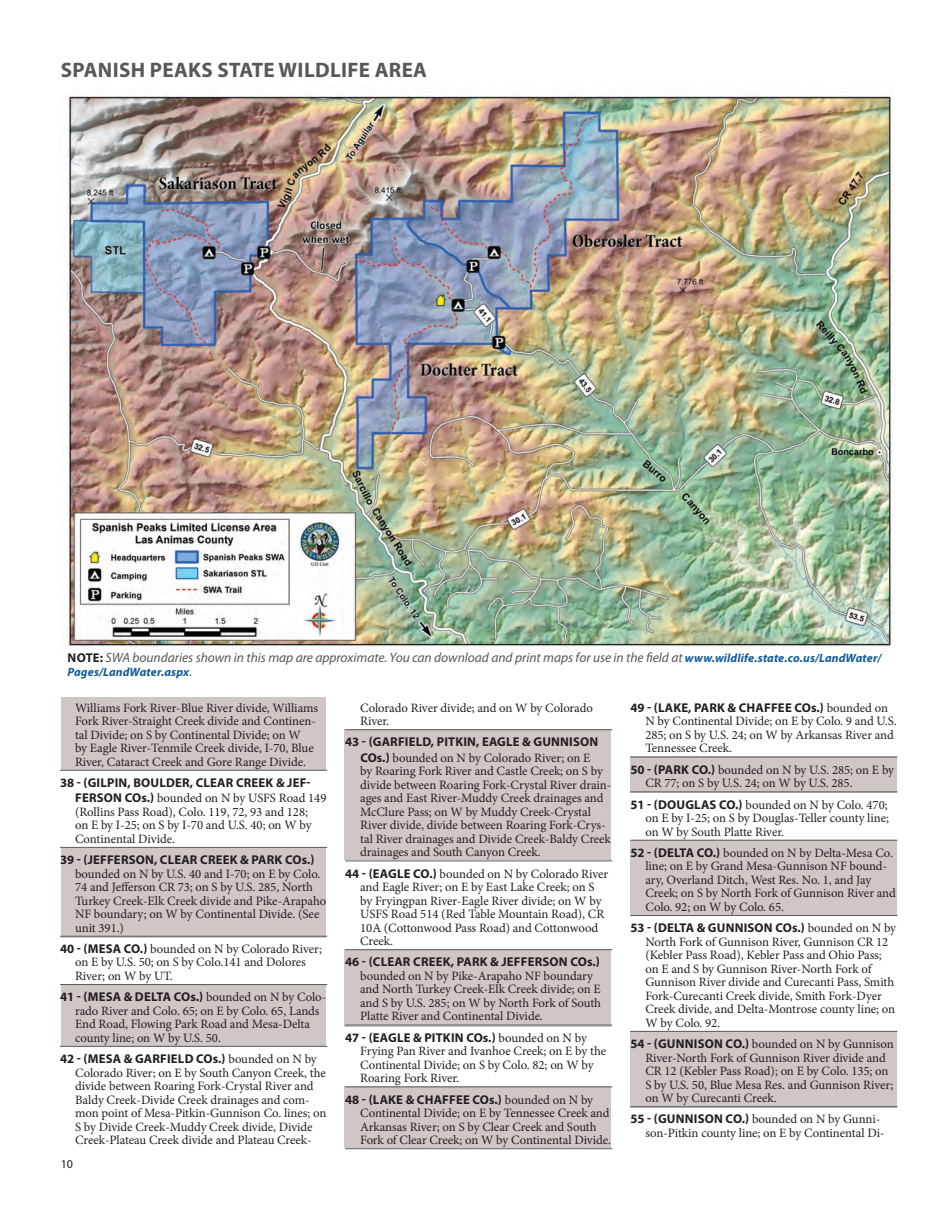
<style>
.page{position:relative;width:932px;height:1229px;background:#fff}
.page>*{position:absolute;margin:0;border:0;box-sizing:border-box;transform-origin:0 0}
.t1{font:700 21px "Myriad Pro";letter-spacing:.015em;color:#57585a}
.t2{font:italic 13.5px "Myriad Pro";letter-spacing:-.005em;color:#57585a}
.t3{font:12.75px/13.5px "Minion Pro";letter-spacing:-.005em;color:#231f20}
.t4{font:700 12.75px "Myriad Pro";letter-spacing:.015em;color:#231f20}
.t5{font:italic 700 12px "Myriad Pro";letter-spacing:.01em;color:#105c98}
.t6{font:12px "Myriad Pro";color:#231f20}
.s1{font-weight:700;font-style:normal;font-size:12.75px;color:#231f20}
.s2{font-weight:700;font-size:12px;color:#105c98}
.s3{font-weight:400;font-size:13.5px;color:#57585a}
.s4{font-family:"Myriad Pro";font-weight:700}
.s5{font-family:"Minion Pro";font-weight:400}
</style>
<div class="page">
<img style="left:67px;top:92px;width:825px;height:560px">
<div style="left:61px;top:698px;width:265px;height:72px;background:#cfc6c6"></div>
<div style="left:62px;top:984px;width:264px;height:62px;background:#cfc6c6"></div>
<div style="left:344px;top:729px;width:266px;height:131px;background:#cfc6c6"></div>
<div style="left:344px;top:948px;width:266px;height:78px;background:#cfc6c6"></div>
<div style="left:630px;top:756px;width:266px;height:37px;background:#cfc6c6"></div>
<div style="left:630px;top:840px;width:266px;height:75px;background:#cfc6c6"></div>
<div style="left:630px;top:1030px;width:266px;height:77px;background:#cfc6c6"></div>
<div style="left:61px;top:848px;width:265px;height:89px;background:#cfc6c6"></div>
<div style="left:344px;top:1086px;width:266px;height:62px;background:#cfc6c6"></div>
<hr style="left:60px;top:770px;width:267px;height:1px;background:#57585a">
<hr style="left:60px;top:847px;width:267px;height:1px;background:#57585a">
<hr style="left:60px;top:936px;width:267px;height:1px;background:#57585a">
<hr style="left:60px;top:984px;width:267px;height:1px;background:#57585a">
<hr style="left:60px;top:1046px;width:267px;height:1px;background:#57585a">
<hr style="left:345px;top:729px;width:267px;height:1px;background:#57585a">
<hr style="left:345px;top:860px;width:267px;height:1px;background:#57585a">
<hr style="left:345px;top:949px;width:267px;height:1px;background:#57585a">
<hr style="left:345px;top:1024px;width:267px;height:1px;background:#57585a">
<hr style="left:345px;top:1086px;width:267px;height:1px;background:#57585a">
<hr style="left:345px;top:1148px;width:267px;height:1px;background:#57585a">
<hr style="left:630px;top:756px;width:267px;height:1px;background:#57585a">
<hr style="left:630px;top:791px;width:267px;height:1px;background:#57585a">
<hr style="left:630px;top:840px;width:267px;height:1px;background:#57585a">
<hr style="left:630px;top:915px;width:267px;height:1px;background:#57585a">
<hr style="left:630px;top:1031px;width:267px;height:1px;background:#57585a">
<hr style="left:630px;top:1106px;width:267px;height:1px;background:#57585a">
<h1 class="t1" style="left:61px;top:56px;width:94px">SPANISH PEA</h1>
<h1 class="t1" style="left:188px;top:56px;width:57px">KS STATE</h1>
<h1 class="t1" style="left:278px;top:56px;width:30px">WILDL</h1>
<h1 class="t1" style="left:341px;top:56px;width:66px">IFE AREA</h1>
<p class="t2" style="left:68px;top:649px;width:815px"><span class="s1">NOTE :</span> SWA boundaries shown in this map are approximate. You can download and print maps for use in the field at <span class="s2">www.wildlife.state.co.us/LandWater/</span></p>
<p class="t5" style="left:68px;top:664px;width:126px">Pages/LandWater.aspx<span class="s3">.</span></p>
<p class="t3" style="left:75px;top:701px;width:244px">Williams Fork River-Blue River divide, Williams Fork River-Straight Creek divide and Continen&shy;tal Divide; on S by Continental Divide; on W<br>by Eagle River-Tenmile Creek divide, I-70, Blue River, Cataract Creek and Gore Range Divide.</p>
<p class="t4" style="left:60px;top:774px;width:94px">38 - (GILPIN, BOULDE</p>
<p class="t4" style="left:182px;top:774px;width:25px">R, CLEA</p>
<p class="t4" style="left:226px;top:774px;width:86px">R CREE K &amp; JEF-</p>
<p class="t3" style="left:75px;top:791px;width:253px"><span class="s4">FERSON COS.)</span> bounded on N by USFS Road 149 (Rollins Pass Road), Colo. 119, 72, 93 and 128;<br>on E by I-25; on S by I-70 and U.S. 40; on W by Continental Divide.</p>
<p class="t4" style="left:60px;top:851px;width:111px">39 - (JEFFERSON, CLEA</p>
<p class="t4" style="left:190px;top:851px;width:126px">R CREE K &amp; PA RK COS.)</p>
<p class="t3" style="left:75px;top:866px;width:253px">bounded on N by U.S. 40 and I-70; on E by Colo.<br>74 and Jefferson CR 73; on S by U.S. 285, North Turkey Creek-Elk Creek divide and Pike-Arapaho NF boundary; on W by Continental Divide. (See unit 391.)</p>
<p class="t4" style="left:60px;top:940px;width:42px">40 - (MESA</p>
<p class="t3" style="left:360px;top:701px;width:234px">Colorado River divide; and on W by Colorado<br>River.</p>
<p class="t4" style="left:345px;top:733px;width:67px">43 - (GA RFIELD</p>
<p class="t4" style="left:431px;top:733px;width:169px">, PITKIN, EAGLE &amp; GU NNISON</p>
<p class="t3" style="left:360px;top:751px;width:252px"><span class="s4">COS.)</span> bounded on N by Colorado River; on E<br>by Roaring Fork River and Castle Creek; on S by divide between Roaring Fork-Crystal River drain&shy;ages and East River-Muddy Creek drainages and McClure Pass; on W by Muddy Creek-Crystal River divide, divide between Roaring Fork-Crys&shy;tal River drainages and Divide Creek-Baldy Creek drainages and South Canyon Creek.</p>
<p class="t3" style="left:360px;top:866px;width:249px;text-indent:-15px"><span class="s4">44 - (EAGLE CO.)</span> bounded on N by Colorado River and Eagle River; on E by East Lake Creek; on S by Fryingpan River-Eagle River divide; on W by USFS Road 514 (Red Table Mountain Road), CR 10A (Cottonwood Pass Road) and Cottonwood Creek.</p>
<p class="t4" style="left:345px;top:953px;width:39px">46 - (CLEA</p>
<p class="t4" style="left:403px;top:953px;width:198px">R CREE K, PA RK &amp; JEFFERSON COS.)</p>
<p class="t3" style="left:360px;top:969px;width:242px">bounded on N by Pike-Arapaho NF boundary and North Turkey Creek-Elk Creek divide; on E and S by U.S. 285; on W by North Fork of South Platte River and Continental Divide.</p>
<p class="t4" style="left:345px;top:1029px;width:243px">47 - (EA GLE &amp; PITKIN COS.) <span class="s5">bounded on N by</span></p>
<p class="t3" style="left:360px;top:1044px;width:247px">Frying Pan River and Ivanhoe Creek; on E by the<br>Continental Divide; on S by Colo. 82; on W by<br>Roaring Fork River.</p>
<p class="t4" style="left:345px;top:1091px;width:249px">48 - (LAKE &amp; CHA FFEE COS.) <span class="s5">bounded on N by</span></p>
<p class="t3" style="left:360px;top:1106px;width:252px">Continental Divide; on E by Tennessee Creek and<br>Arkansas River; on S by Clear Creek and South<br>Fork of Clear Creek; on W by Continental Divide.</p>
<p class="t4" style="left:630px;top:699px;width:259px">49 - (LAKE, PA RK &amp; CHA FFEE COS.) <span class="s5">bounded on</span></p>
<p class="t3" style="left:645px;top:714px;width:253px">N by Continental Divide; on E by Colo. 9 and U.S.<br>285; on S by U.S. 24; on W by Arkansas River and<br>Tennessee Creek.</p>
<p class="t3" style="left:645px;top:763px;width:250px;text-indent:-15px"><span class="s4">50 - (PA RK CO.)</span> bounded on N by U.S. 285; on E by<br>CR 77; on S by U.S. 24; on W by U.S. 285.</p>
<p class="t4" style="left:630px;top:796px;width:67px">51 - (DOUGLAS</p>
<p class="t3" style="left:645px;top:797px;width:245px;text-align:justify;text-indent:74px"><span class="s4">CO.)</span> bounded on N by Colo. 470; on E by I-25; on S by Douglas-Teller county line; on W by South Platte River.</p>
<p class="t4" style="left:630px;top:844px;width:40px">52 - (DELTA</p>
<p class="t3" style="left:645px;top:846px;width:252px;text-indent:51px"><span class="s4">CO.)</span> bounded on N by Delta-Mesa Co. line; on E by Grand Mesa-Gunnison NF bound&shy;ary, Overland Ditch, West Res. No. 1, and Jay Creek; on S by North Fork of Gunnison River and Colo. 92; on W by Colo. 65.</p>
<p class="t4" style="left:630px;top:919px;width:40px">53 - (DELTA</p>
<p class="t4" style="left:696px;top:919px;width:201px">&amp; GU NNISON COS.) <span class="s5">bounded on N by</span></p>
<p class="t3" style="left:645px;top:935px;width:251px">North Fork of Gunnison River, Gunnison CR 12 (Kebler Pass Road), Kebler Pass and Ohio Pass; on E and S by Gunnison River-North Fork of Gunnison River divide and Curecanti Pass, Smith Fork-Curecanti Creek divide, Smith Fork-Dyer Creek divide, and Delta-Montrose county line; on W by Colo. 92.</p>
<p class="t3" style="left:645px;top:1037px;width:250px;text-indent:-15px"><span class="s4">54 - (GU NNISON CO.)</span> bounded on N by Gunnison River-North Fork of Gunnison River divide and CR 12 (Kebler Pass Road); on E by Colo. 135; on S by U.S. 50, Blue Mesa Res. and Gunnison River; on W by Curecanti Creek.</p>
<p class="t3" style="left:645px;top:1112px;width:241px;text-indent:-15px"><span class="s4">55 - (GU NNISON CO.)</span> bounded on N by Gunni&shy;son-Pitkin county line; on E by Continental Di-</p>
<p class="t3" style="left:75px;top:942px;width:248px;text-indent:49px"><span class="s4">CO.)</span> bounded on N by Colorado River; on E by U.S. 50; on S by Colo.141 and Dolores<br>River; on W by UT.</p>
<p class="t4" style="left:60px;top:988px;width:42px">41 - (MESA</p>
<p class="t4" style="left:124px;top:988px;width:23px">&amp; DELTA</p>
<p class="t3" style="left:75px;top:990px;width:253px;text-indent:99px"><span class="s4">COS.)</span> bounded on N by Colo&shy;rado River and Colo. 65; on E by Colo. 65, Lands End Road, Flowing Park Road and Mesa-Delta county line; on W by U.S. 50.</p>
<p class="t4" style="left:60px;top:1050px;width:42px">42 - (MESA</p>
<p class="t4" style="left:124px;top:1050px;width:50px">&amp; GA RFIELD</p>
<p class="t3" style="left:75px;top:1052px;width:253px;text-indent:121px"><span class="s4">COS.)</span> bounded on N by Colorado River; on E by South Canyon Creek, the divide between Roaring Fork-Crystal River and Baldy Creek-Divide Creek drainages and com&shy;mon point of Mesa-Pitkin-Gunnison Co. lines; on S by Divide Creek-Muddy Creek divide, Divide Creek-Plateau Creek divide and Plateau Creek-</p>
<p class="t6" style="left:61px;top:1156px;width:14px">10</p>
</div>
